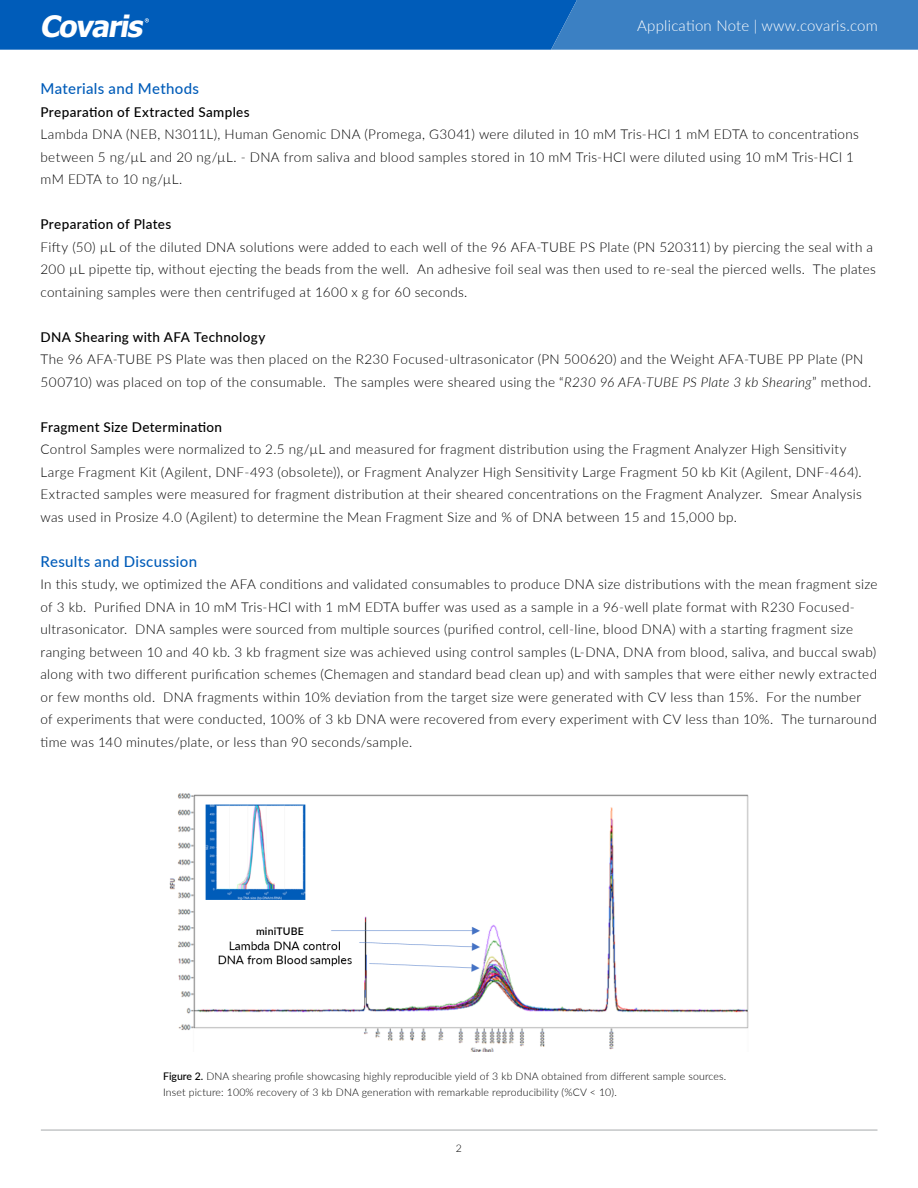
<style>
.page{position:relative;width:918px;height:1188px;background:#fff}
.page>*{position:absolute;margin:0;border:0;box-sizing:border-box;transform-origin:0 0}
.t1{font:italic 700 29.55px "Tahoma";color:#fff}
.t2{font:500 15px "Lato";letter-spacing:.02em;color:#005cb9}
.t3{font:300 15px "Lato";letter-spacing:.015em;color:#fff}
.t4{font:300 13.5px/22.5px "Lato";letter-spacing:.025em;color:#000}
.t5{font:500 13.5px "Lato";letter-spacing:.025em;color:#000}
.t6{font:300 10.5px/16.5px "Lato";letter-spacing:.015em;color:#000}
.t7{font:600 10.5px "Lato";letter-spacing:.015em;color:#000}
.s1{font-style:italic}
.s2{font-weight:500}
</style>
<div class="page">
<svg style="left:0;top:0;width:918px;height:50px;background:#186abd"></svg>
<hr style="left:41px;top:1130px;width:836px;height:1px;background:#a7a9ac">
<img style="left:169px;top:793px;width:580px;height:259px">
<div style="left:230px;top:923px;width:100px;height:16px;background:#fff"></div>
<h1 class="t1" style="left:40px;top:7px;width:111px">Covaris</h1>
<p class="t3" style="left:637px;top:15px;width:242px">Application Note | www.covaris.com</p>
<p class="t2" style="left:40px;top:78px;width:160px">Materials and Methods</p>
<p class="t5" style="left:40px;top:102px;width:211px">Preparation of Extracted Samples</p>
<p class="t4" style="left:40px;top:123px;width:820px">Lambda DNA (NEB, N3011L), Human Genomic DNA (Promega, G3041) were diluted in 10 mM Tris-HCl 1 mM EDTA to concentrations between 5 ng/µL and 20 ng/µL. - DNA from saliva and blood samples stored in 10 mM Tris-HCl were diluted using 10 mM Tris-HCl 1 mM EDTA to 10 ng/µL.</p>
<p class="t5" style="left:40px;top:215px;width:132px">Preparation of Plates</p>
<p class="t4" style="left:40px;top:235px;width:837px">Fifty (50) µL of the diluted DNA solutions were added to each well of the 96 AFA-TUBE PS Plate (PN 520311) by piercing the seal with a<br>200 µL pipette tip, without ejecting the beads from the well. An adhesive foil seal was then used to re-seal the pierced wells. The plates containing samples were then centrifuged at 1600 x g for 60 seconds.</p>
<p class="t5" style="left:40px;top:327px;width:227px">DNA Shearing with AFA Technology</p>
<p class="t4" style="left:40px;top:348px;width:832px">The 96 AFA-TUBE PS Plate was then placed on the R230 Focused-ultrasonicator (PN 500620) and the Weight AFA-TUBE PP Plate (PN<br>500710) was placed on top of the consumable. The samples were sheared using the “<span class="s1">R230 96 AFA-TUBE PS Plate 3 kb Shearing</span>” method.</p>
<p class="t5" style="left:40px;top:417px;width:183px">Fragment Size Determination</p>
<p class="t4" style="left:40px;top:438px;width:823px">Control Samples were normalized to 2.5 ng/µL and measured for fragment distribution using the Fragment Analyzer High Sensitivity Large Fragment Kit (Agilent, DNF-493 (obsolete)), or Fragment Analyzer High Sensitivity Large Fragment 50 kb Kit (Agilent, DNF-464).<br>Extracted samples were measured for fragment distribution at their sheared concentrations on the Fragment Analyzer. Smear Analysis was used in Prosize 4.0 (Agilent) to determine the Mean Fragment Size and % of DNA between 15 and 15,000 bp.</p>
<p class="t2" style="left:40px;top:550px;width:158px">Results and Discussion</p>
<p class="t4" style="left:40px;top:573px;width:838px">In this study, we optimized the AFA conditions and validated consumables to produce DNA size distributions with the mean fragment size of 3 kb. Purified DNA in 10 mM Tris-HCl with 1 mM EDTA buffer was used as a sample in a 96-well plate format with R230 Focused&shy;ultrasonicator. DNA samples were sourced from multiple sources (purified control, cell-line, blood DNA) with a starting fragment size ranging between 10 and 40 kb. 3 kb fragment size was achieved using control samples (L-DNA, DNA from blood, saliva, and buccal swab) along with two different purification schemes (Chemagen and standard bead clean up) and with samples that were either newly extracted or few months old. DNA fragments within 10% deviation from the target size were generated with CV less than 15%. For the number<br>of experiments that were conducted, 100% of 3 kb DNA were recovered from every experiment with CV less than 10%. The turnaround time was 140 minutes/plate, or less than 90 seconds/sample.</p>
<p class="t7" style="left:256px;top:924px;width:49px">miniTUBE</p>
<p class="t6" style="left:163px;top:1067px;width:565px"><span class="s2">Figure 2.</span> DNA shearing profile showcasing highly reproducible yield of 3 kb DNA obtained from different sample sources.<br>Inset picture: 100% recovery of 3 kb DNA generation with remarkable reproducibility (%CV &lt; 10).</p>
<p class="t6" style="left:456px;top:1140px;width:8px">2</p>
</div>
